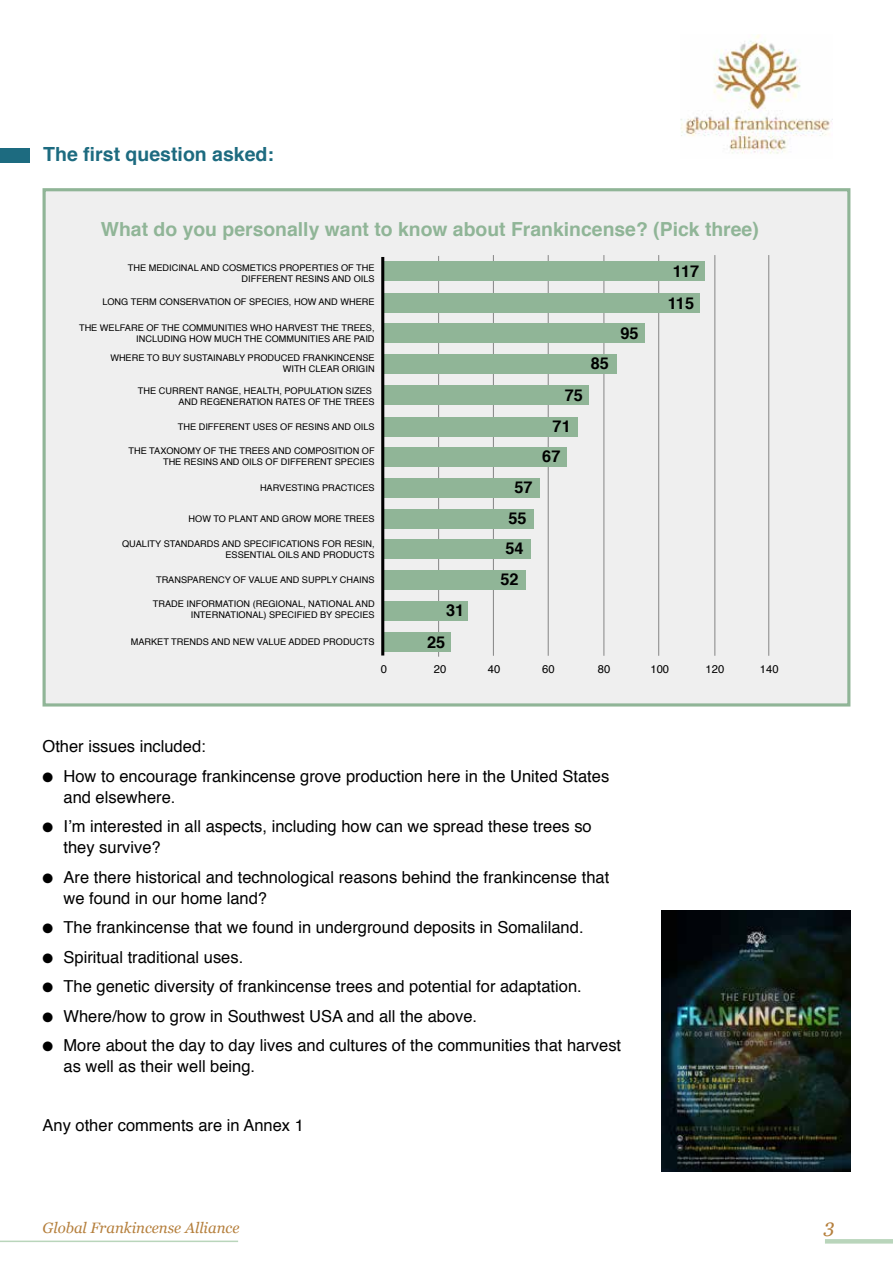
<style>
.page{position:relative;width:893px;height:1263px;background:#fff}
.page>*{position:absolute;margin:0;border:0;box-sizing:border-box;transform-origin:0 0}
.t1{font:700 19.5px "Helvetica";color:#1d6b80}
.t2{font:italic 19.5px "Georgia";color:#b57f3c}
.t3{font:700 19.35px "Helvetica";color:#90b597}
.t4{font:16.5px/21px "Helvetica";color:#000}
.t5{font:700 16.35px/31.5px "Helvetica";color:#000;text-align:center}
.t6{font:italic 15px "Georgia";color:#b57f3c}
.t7{font:11.25px "Helvetica";color:#000}
.t8{font:9.15px/10.9px "Helvetica";color:#000;text-align:right}
</style>
<div class="page">
<hr style="left:825px;top:1239px;width:68px;height:4px;background:#b9d5bb">
<hr style="left:0;top:1240px;width:238px;height:2px;background:#b9d5bb">
<img style="left:681px;top:34px;width:152px;height:120px">
<div style="left:0;top:148px;width:30px;height:14px;background:#1d6b80"></div>
<div style="left:44px;top:190px;width:805px;height:515px;background:#efefef"></div>
<hr style="left:438px;top:256px;width:1px;height:401px;background:#878787">
<hr style="left:548px;top:255px;width:1px;height:401px;background:#878787">
<hr style="left:493px;top:255px;width:1px;height:401px;background:#878787">
<hr style="left:603px;top:255px;width:1px;height:401px;background:#878787">
<hr style="left:658px;top:255px;width:1px;height:401px;background:#878787">
<hr style="left:714px;top:255px;width:1px;height:401px;background:#878787">
<hr style="left:768px;top:255px;width:1px;height:401px;background:#878787">
<div style="left:382px;top:261px;width:323px;height:20px;background:#90b597"></div>
<div style="left:382px;top:293px;width:318px;height:20px;background:#90b597"></div>
<div style="left:382px;top:324px;width:263px;height:19px;background:#90b597"></div>
<div style="left:382px;top:354px;width:235px;height:20px;background:#90b597"></div>
<div style="left:382px;top:385px;width:207px;height:20px;background:#90b597"></div>
<div style="left:382px;top:417px;width:196px;height:20px;background:#90b597"></div>
<div style="left:382px;top:447px;width:184px;height:19px;background:#90b597"></div>
<div style="left:382px;top:478px;width:157px;height:19px;background:#90b597"></div>
<div style="left:382px;top:509px;width:152px;height:20px;background:#90b597"></div>
<div style="left:382px;top:539px;width:149px;height:19px;background:#90b597"></div>
<div style="left:382px;top:570px;width:143px;height:19px;background:#90b597"></div>
<div style="left:382px;top:601px;width:86px;height:19px;background:#90b597"></div>
<div style="left:382px;top:632px;width:69px;height:20px;background:#90b597"></div>
<hr style="left:381px;top:257px;width:3px;height:398px;background:#000">
<div style="left:43px;top:188px;width:807px;height:518px;border:3px solid #90b597"></div>
<img style="left:662px;top:911px;width:188px;height:260px">
<h1 class="t1" style="left:43px;top:139px;width:232px">The first question asked:</h1>
<h2 class="t3" style="left:101px;top:214px;width:659px">What do you personally want to know about Frankincense? (Pick three)</h2>
<h3 class="t5" style="left:668px;top:255px;width:33px">117<br>115</h3>
<h3 class="t5" style="left:620px;top:318px;width:20px">95</h3>
<h3 class="t5" style="left:591px;top:348px;width:20px">85</h3>
<h3 class="t5" style="left:553px;top:379px;width:32px;text-align:left;text-indent:12px">75<br>71</h3>
<h3 class="t5" style="left:542px;top:441px;width:20px">67</h3>
<h3 class="t5" style="left:509px;top:472px;width:25px">57<br>55</h3>
<h3 class="t5" style="left:500px;top:533px;width:25px;line-height:31px">54<br>52</h3>
<h3 class="t5" style="left:446px;top:595px;width:20px">31</h3>
<p class="t8" style="left:131px;top:637px;width:245px">MARKET TRENDS AND NEW VALUE ADDED PRODUCTS</p>
<h3 class="t5" style="left:427px;top:626px;width:20px">25</h3>
<p class="t8" style="left:128px;top:262px;width:248px">THE MEDICINAL AND COSMETICS PROPERTIES OF THE<br>DIFFERENT RESINS AND OILS</p>
<p class="t8" style="left:102px;top:297px;width:274px">LONG TERM CONSERVATION OF SPECIES, HOW AND WHERE</p>
<p class="t8" style="left:79px;top:322px;width:297px">THE WELFARE OF THE COMMUNITIES WHO HARVEST THE TREES,<br>INCLUDING HOW MUCH THE COMMUNITIES ARE PAID</p>
<p class="t8" style="left:110px;top:353px;width:266px">WHERE TO BUY SUSTAINABLY PRODUCED FRANKINCENSE<br>WITH CLEAR ORIGIN</p>
<p class="t8" style="left:138px;top:385px;width:238px">THE CURRENT RANGE, HEALTH, POPULATION SIZES<br>AND REGENERATION RATES OF THE TREES</p>
<p class="t8" style="left:178px;top:421px;width:198px">THE DIFFERENT USES OF RESINS AND OILS</p>
<p class="t8" style="left:129px;top:446px;width:248px">THE TAXONOMY OF THE TREES AND COMPOSITION OF<br>THE RESINS AND OILS OF DIFFERENT SPECIES</p>
<p class="t8" style="left:260px;top:483px;width:116px">HARVESTING PRACTICES</p>
<p class="t8" style="left:189px;top:513px;width:188px">HOW TO PLANT AND GROW MORE TREES</p>
<p class="t8" style="left:122px;top:538px;width:254px">QUALITY STANDARDS AND SPECIFICATIONS FOR RESIN,<br>ESSENTIAL OILS AND PRODUCTS</p>
<p class="t8" style="left:156px;top:574px;width:220px">TRANSPARENCY OF VALUE AND SUPPLY CHAINS</p>
<p class="t8" style="left:153px;top:599px;width:223px">TRADE INFORMATION (REGIONAL, NATIONAL AND<br>INTERNATIONAL) SPECIFIED BY SPECIES</p>
<p class="t7" style="left:381px;top:660px;width:8px">0</p>
<p class="t7" style="left:434px;top:660px;width:14px">20</p>
<p class="t7" style="left:488px;top:660px;width:14px">40</p>
<p class="t7" style="left:542px;top:660px;width:14px">60</p>
<p class="t7" style="left:598px;top:660px;width:14px">80</p>
<p class="t7" style="left:650px;top:660px;width:20px">100</p>
<p class="t7" style="left:706px;top:660px;width:20px">120</p>
<p class="t7" style="left:760px;top:660px;width:20px">140</p>
<h3 class="t4" style="left:43px;top:736px;width:165px">Other issues included:</h3>
<h3 class="t4" style="left:64px;top:766px;width:547px;text-indent:-21px">● How to encourage frankincense grove production here in the United States and elsewhere.</h3>
<h3 class="t4" style="left:64px;top:816px;width:530px;text-indent:-21px">● I’m interested in all aspects, including how can we spread these trees so they survive?</h3>
<h3 class="t4" style="left:64px;top:867px;width:547px;text-indent:-21px">● Are there historical and technological reasons behind the frankincense that we found in our home land?</h3>
<h3 class="t4" style="left:43px;top:917px;width:543px">● The frankincense that we found in underground deposits in Somaliland.</h3>
<h3 class="t4" style="left:43px;top:947px;width:202px">● Spiritual traditional uses.</h3>
<h3 class="t4" style="left:43px;top:976px;width:541px">● The genetic diversity of frankincense trees and potential for adaptation.</h3>
<h3 class="t4" style="left:43px;top:1006px;width:436px">● Where/how to grow in Southwest USA and all the above.</h3>
<h3 class="t4" style="left:64px;top:1035px;width:559px;text-indent:-21px">● More about the day to day lives and cultures of the communities that harvest as well as their well being.</h3>
<h3 class="t4" style="left:43px;top:1115px;width:263px">Any other comments are in Annex 1</h3>
<h3 class="t6" style="left:43px;top:1216px;width:198px">Global Frankincense Alliance</h3>
<h1 class="t2" style="left:824px;top:1212px;width:12px">3</h1>
</div>
